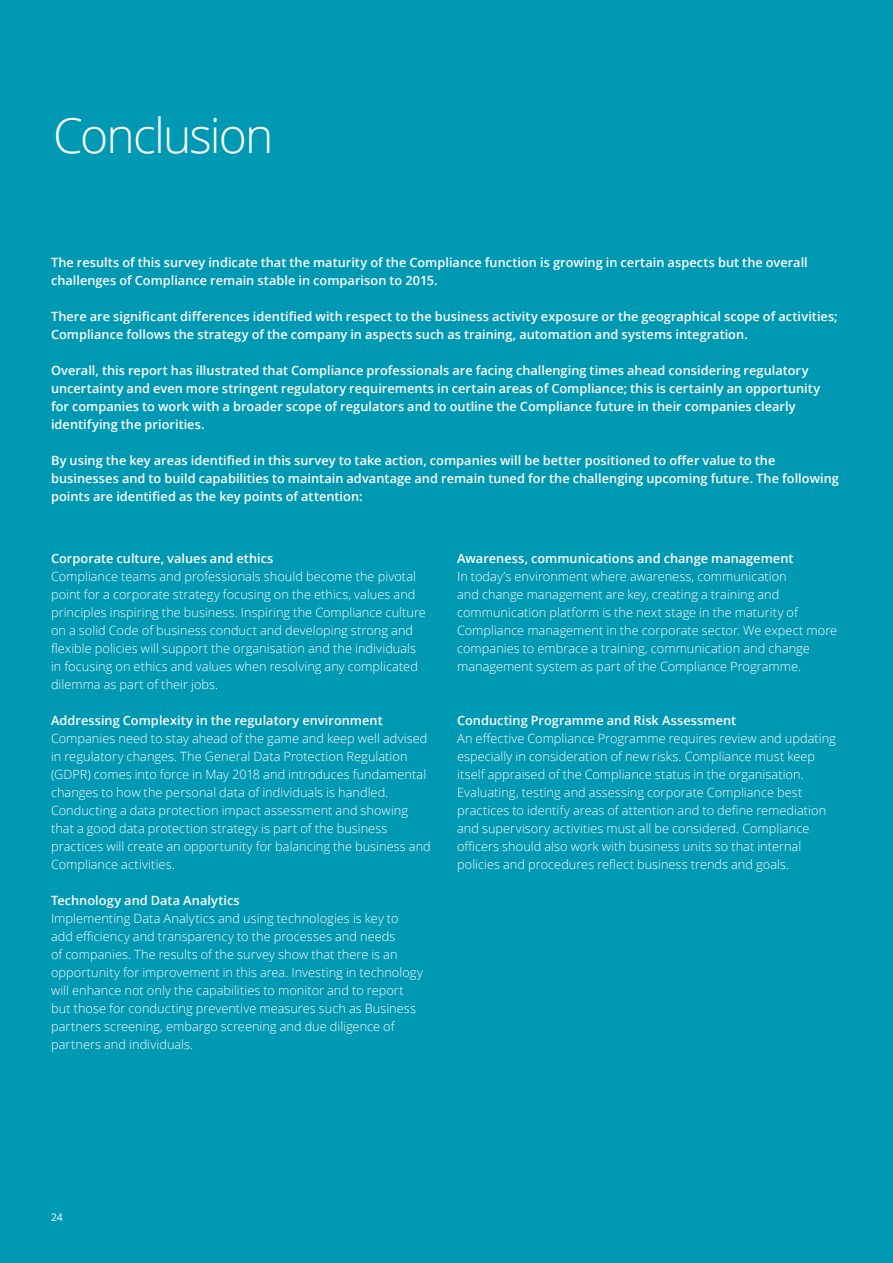
<style>
.page{position:relative;width:893px;height:1263px;background:#0099b3}
.page>*{position:absolute;margin:0;border:0;box-sizing:border-box;transform-origin:0 0}
.t1{font:300 48px "Open Sans";letter-spacing:-.04em;color:#fff}
.t2{font:300 12.75px/18px "Open Sans";letter-spacing:.005em;color:#fff}
.t3{font:600 12.75px/18px "Open Sans";color:#fff}
.t4{font:10.5px "Open Sans";color:#fff}
</style>
<div class="page">
<h1 class="t1" style="left:53px;top:103px;width:222px">Conclusion</h1>
<p class="t3" style="left:51px;top:253px;width:758px">The results of this survey indicate that the maturity of the Compliance function is growing in certain aspects but the overall challenges of Compliance remain stable in comparison to 2015.</p>
<p class="t3" style="left:51px;top:307px;width:788px">There are significant differences identified with respect to the business activity exposure or the geographical scope of activities;<br>Compliance follows the strategy of the company in aspects such as training, automation and systems integration.</p>
<p class="t3" style="left:51px;top:361px;width:771px">Overall, this report has illustrated that Compliance professionals are facing challenging times ahead considering regulatory uncertainty and even more stringent regulatory requirements in certain areas of Compliance; this is certainly an opportunity for companies to work with a broader scope of regulators and to outline the Compliance future in their companies clearly identifying the priorities.</p>
<p class="t3" style="left:51px;top:451px;width:789px">By using the key areas identified in this survey to take action, companies will be better positioned to offer value to the businesses and to build capabilities to maintain advantage and remain tuned for the challenging upcoming future. The following points are identified as the key points of attention:</p>
<p class="t3" style="left:51px;top:549px;width:224px">Corporate culture, values and ethics</p>
<p class="t2" style="left:51px;top:567px;width:376px">Compliance teams and professionals should become the pivotal point for a corporate strategy focusing on the ethics, values and principles inspiring the business. Inspiring the Compliance culture on a solid Code of business conduct and developing strong and flexible policies will support the organisation and the individuals in focusing on ethics and values when resolving any complicated dilemma as part of their jobs.</p>
<p class="t3" style="left:51px;top:711px;width:333px">Addressing Complexity in the regulatory environment</p>
<p class="t2" style="left:51px;top:729px;width:381px">Companies need to stay ahead of the game and keep well advised in regulatory changes. The General Data Protection Regulation (GDPR) comes into force in May 2018 and introduces fundamental changes to how the personal data of individuals is handled.<br>Conducting a data protection impact assessment and showing that a good data protection strategy is part of the business practices will create an opportunity for balancing the business and Compliance activities.</p>
<p class="t3" style="left:51px;top:891px;width:190px">Technology and Data Analytics</p>
<p class="t2" style="left:51px;top:909px;width:374px">Implementing Data Analytics and using technologies is key to add efficiency and transparency to the processes and needs<br>of companies. The results of the survey show that there is an opportunity for improvement in this area. Investing in technology will enhance not only the capabilities to monitor and to report but those for conducting preventive measures such as Business partners screening, embargo screening and due diligence of partners and individuals.</p>
<p class="t3" style="left:457px;top:549px;width:338px">Awareness, communications and change management</p>
<p class="t2" style="left:457px;top:567px;width:382px">In today’s environment where awareness, communication<br>and change management are key, creating a training and communication platform is the next stage in the maturity of Compliance management in the corporate sector. We expect more companies to embrace a training, communication and change management system as part of the Compliance Programme.</p>
<p class="t3" style="left:457px;top:711px;width:281px">Conducting Programme and Risk Assessment</p>
<p class="t2" style="left:457px;top:729px;width:380px">An effective Compliance Programme requires review and updating especially in consideration of new risks. Compliance must keep itself appraised of the Compliance status in the organisation.<br>Evaluating, testing and assessing corporate Compliance best practices to identify areas of attention and to define remediation and supervisory activities must all be considered. Compliance officers should also work with business units so that internal policies and procedures reflect business trends and goals.</p>
<p class="t4" style="left:51px;top:1210px;width:13px">24</p>
</div>
